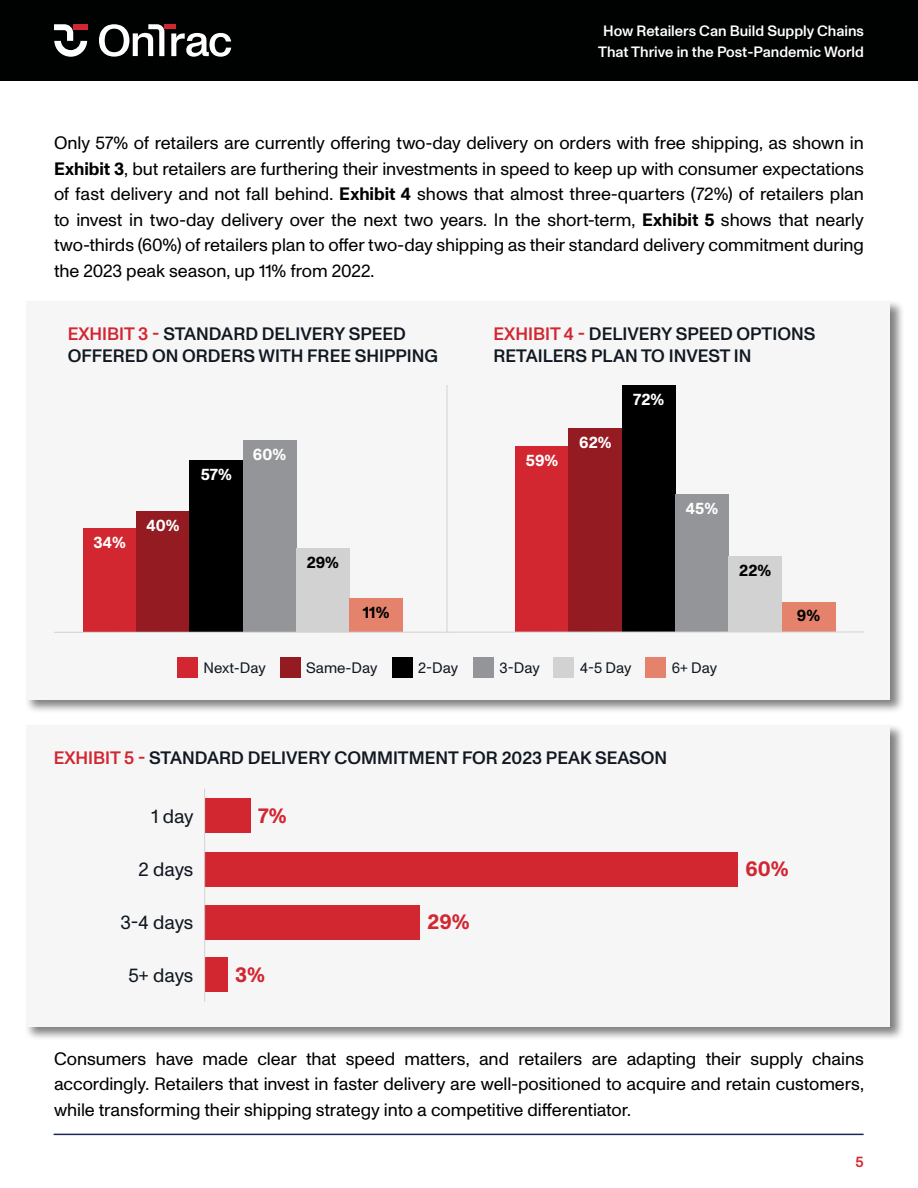
<style>
.page{position:relative;width:918px;height:1188px;background:#fff}
.page>*{position:absolute;margin:0;border:0;box-sizing:border-box;transform-origin:0 0}
.t1{font:700 21.15px "Laser Ship Monument Grotesk";color:#d22630}
.t2{font:19.5px "Laser Ship Monument Grotesk";letter-spacing:-.01em;color:#111821}
.t3{font:18px/25.5px "Laser Ship Monument Grotesk";letter-spacing:-.005em;color:#000101;text-align:justify}
.t4{font:500 18px/21.6px "Laser Ship Monument Grotesk";color:#111821}
.t5{font:700 17.55px/21px "Laser Ship Monument Grotesk";color:#111821;text-align:center}
.t6{font:700 16.35px "Laser Ship Monument Grotesk";color:#fff}
.t7{font:700 16.35px "Laser Ship Monument Grotesk";color:#000}
.t8{font:15.15px "Laser Ship Monument Grotesk";color:#111821}
.t9{font:500 15px/21px "Laser Ship Monument Grotesk";color:#fff;text-align:center}
.t10{font:500 15px "Laser Ship Monument Grotesk";color:#d32730}
.s1{font-weight:700}
.s2{color:#d22630}
</style>
<div class="page">
<div style="left:0;top:0;width:918px;height:81px;background:#000101"></div>
<hr style="left:54px;top:1134px;width:810px;height:1px;background:#1d2758">
<svg style="left:54px;top:24px;width:33px;height:33px"></svg>
<div style="left:164px;top:24px;width:12px;height:5px;background:#d22630"></div>
<svg style="left:99px;top:24px;width:65px;height:33px"></svg>
<svg style="left:171px;top:33px;width:60px;height:24px"></svg>
<div style="left:24px;top:299px;width:881px;height:415px;background:#000;opacity:.5"></div>
<div style="left:26px;top:301px;width:864px;height:398px;background:#f6f6f6"></div>
<div style="left:280px;top:657px;width:20px;height:21px;background:#931b21"></div>
<div style="left:177px;top:657px;width:21px;height:21px;background:#d22630"></div>
<div style="left:473px;top:657px;width:21px;height:21px;background:#939598"></div>
<div style="left:554px;top:657px;width:20px;height:21px;background:#d2d2d2"></div>
<div style="left:645px;top:657px;width:21px;height:21px;background:#e4826c"></div>
<div style="left:392px;top:657px;width:20px;height:21px;background:#000"></div>
<div style="left:516px;top:446px;width:53px;height:186px;background:#d22630"></div>
<div style="left:569px;top:429px;width:53px;height:203px;background:#931b21"></div>
<div style="left:622px;top:386px;width:53px;height:246px;background:#000"></div>
<div style="left:675px;top:494px;width:54px;height:138px;background:#939598"></div>
<div style="left:729px;top:556px;width:53px;height:76px;background:#d2d2d2"></div>
<div style="left:782px;top:602px;width:53px;height:30px;background:#e4826c"></div>
<div style="left:83px;top:528px;width:53px;height:104px;background:#d22630"></div>
<div style="left:136px;top:512px;width:54px;height:120px;background:#931b21"></div>
<div style="left:190px;top:461px;width:53px;height:171px;background:#000"></div>
<div style="left:243px;top:440px;width:53px;height:192px;background:#939598"></div>
<div style="left:296px;top:548px;width:54px;height:84px;background:#d2d2d2"></div>
<div style="left:350px;top:599px;width:53px;height:33px;background:#e4826c"></div>
<hr style="left:54px;top:632px;width:810px;height:1px;background:#d2d2d2">
<hr style="left:447px;top:386px;width:1px;height:246px;background:#d2d2d2">
<div style="left:24px;top:723px;width:881px;height:318px;background:#000;opacity:.5"></div>
<div style="left:26px;top:725px;width:864px;height:301px;background:#f6f6f6"></div>
<div style="left:205px;top:799px;width:46px;height:34px;background:#d22630"></div>
<div style="left:205px;top:852px;width:533px;height:34px;background:#d22630"></div>
<div style="left:205px;top:958px;width:23px;height:34px;background:#d22630"></div>
<div style="left:205px;top:905px;width:215px;height:34px;background:#d22630"></div>
<hr style="left:204px;top:789px;width:1px;height:213px;background:#d2d2d2">
<p class="t9" style="left:598px;top:20px;width:267px">How Retailers Can Build Supply Chains<br>That Thrive in the Post-Pandemic World</p>
<p class="t3" style="left:54px;top:130px;width:812px">Only 57% of retailers are currently offering two-day delivery on orders with free shipping, as shown in <span class="s1">Exhibit 3</span>, but retailers are furthering their investments in speed to keep up with consumer expectations of fast delivery and not fall behind. <span class="s1">Exhibit 4</span> shows that almost three-quarters (72%) of retailers plan to invest in two-day delivery over the next two years. In the short-term, <span class="s1">Exhibit 5</span> shows that nearly two-thirds (60%) of retailers plan to offer two-day shipping as their standard delivery commitment during the 2023 peak season, up 11% from 2022.</p>
<p class="t4" style="left:68px;top:323px;width:372px"><span class="s2">EXHIBIT 3 -</span> STANDARD DELIVERY SPEED<br>OFFERED ON ORDERS WITH FREE SHIPPING</p>
<p class="t4" style="left:494px;top:323px;width:323px"><span class="s2">EXHIBIT 4 -</span> DELIVERY SPEED OPTIONS<br>RETAILERS PLAN TO INVEST IN</p>
<p class="t5" style="left:61px;top:330px;width:365px">STANDARD DELIVERY SPEED CURRENTLY<br>OFFERED ON ORDERS WITH <span class="s2">FREE SHIPPING</span></p>
<p class="t5" style="left:516px;top:330px;width:321px">DELIVERY SPEED OPTIONS RETAILERS<br>PLAN TO INVEST IN</p>
<p class="t6" style="left:94px;top:533px;width:34px">34%</p>
<p class="t6" style="left:146px;top:516px;width:35px">40%</p>
<p class="t6" style="left:201px;top:465px;width:33px">57%</p>
<p class="t6" style="left:253px;top:444px;width:35px">60%</p>
<p class="t7" style="left:307px;top:552px;width:34px">29%</p>
<p class="t7" style="left:363px;top:603px;width:28px">11%</p>
<p class="t6" style="left:526px;top:451px;width:34px">59%</p>
<p class="t6" style="left:579px;top:433px;width:34px">62%</p>
<p class="t6" style="left:633px;top:390px;width:33px">72%</p>
<p class="t6" style="left:686px;top:498px;width:34px">45%</p>
<p class="t8" style="left:204px;top:659px;width:64px">Next-Day</p>
<p class="t8" style="left:306px;top:659px;width:73px">Same-Day</p>
<p class="t8" style="left:418px;top:659px;width:41px">2-Day</p>
<p class="t8" style="left:500px;top:659px;width:42px">3-Day</p>
<p class="t8" style="left:580px;top:659px;width:53px">4-5 Day</p>
<p class="t8" style="left:672px;top:659px;width:47px">6+ Day</p>
<p class="t7" style="left:739px;top:560px;width:34px">22%</p>
<p class="t7" style="left:797px;top:606px;width:25px">9%</p>
<p class="t4" style="left:54px;top:747px;width:615px"><span class="s2">EXHIBIT 5 -</span> STANDARD DELIVERY COMMITMENT FOR 2023 PEAK SEASON</p>
<p class="t2" style="left:151px;top:805px;width:44px">1 day</p>
<p class="t1" style="left:258px;top:803px;width:30px">7%</p>
<p class="t2" style="left:138px;top:858px;width:56px">2 days</p>
<p class="t1" style="left:745px;top:857px;width:45px">60%</p>
<p class="t2" style="left:120px;top:911px;width:74px">3-4 days</p>
<p class="t1" style="left:428px;top:909px;width:44px">29%</p>
<p class="t2" style="left:129px;top:964px;width:66px">5+ days</p>
<p class="t1" style="left:235px;top:962px;width:31px">3%</p>
<p class="t3" style="left:54px;top:1046px;width:812px">Consumers have made clear that speed matters, and retailers are adapting their supply chains accordingly. Retailers that invest in faster delivery are well-positioned to acquire and retain customers, while transforming their shipping strategy into a competitive differentiator.</p>
<p class="t10" style="left:855px;top:1153px;width:10px">5</p>
</div>
